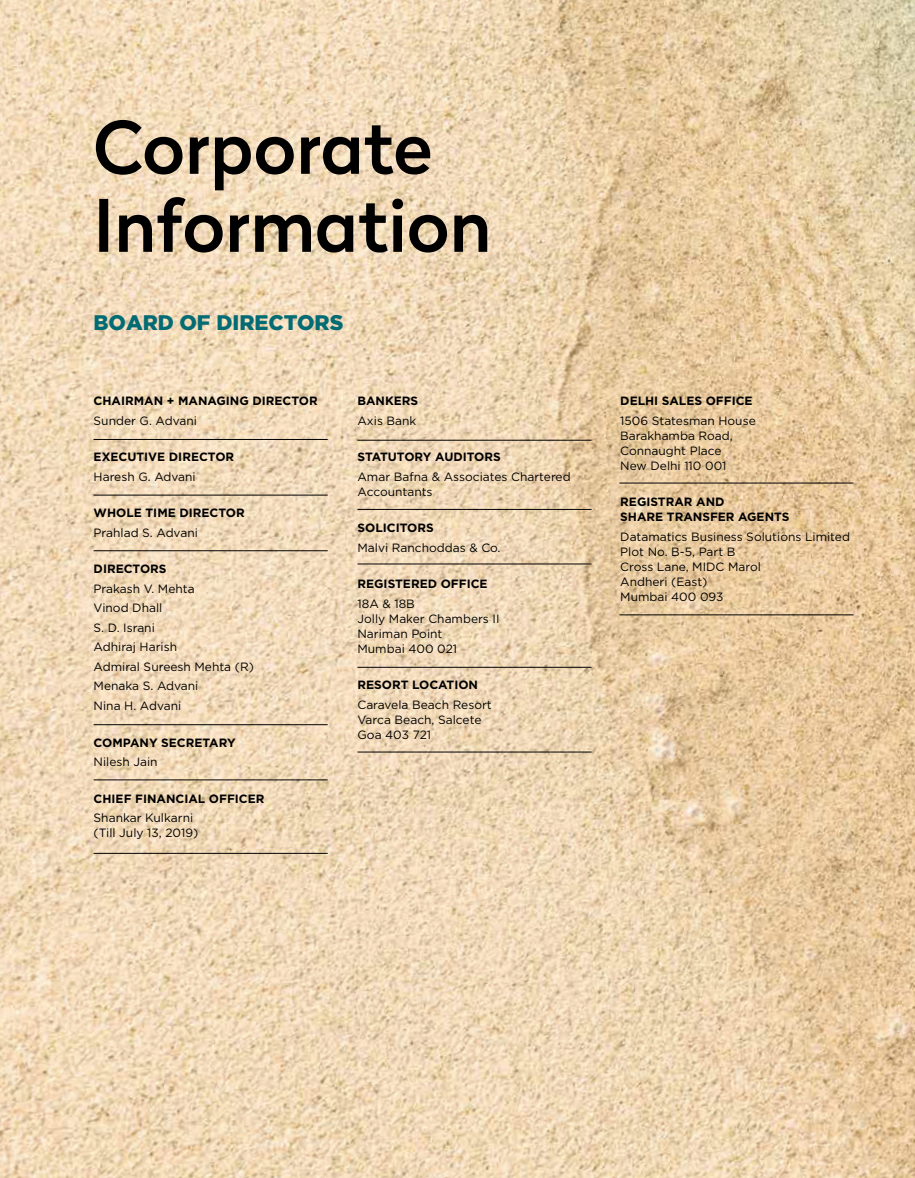
<style>
.page{position:relative;width:915px;height:1178px;background:#fff}
.page>*{position:absolute;margin:0;border:0;box-sizing:border-box;transform-origin:0 0}
.t1{font:900 21px "Gotham";color:#026b73}
.t2{font:12px/15px "Gotham";color:#000}
.t3{font:700 12px/15px "Gotham";color:#000}
</style>
<div class="page">
<img style="left:0;top:0;width:914px;height:1178px">
<svg style="left:99px;top:197px;width:388px;height:56px;background:#9c8e78"></svg>
<svg style="left:96px;top:120px;width:334px;height:70px;background:#ae9e87"></svg>
<hr style="left:94px;top:439px;width:233px;height:1px;background:#000">
<hr style="left:357px;top:440px;width:234px;height:1px;background:#000">
<hr style="left:619px;top:483px;width:234px;height:1px;background:#000">
<hr style="left:619px;top:614px;width:234px;height:1px;background:#000">
<hr style="left:357px;top:564px;width:234px;height:1px;background:#000">
<hr style="left:357px;top:509px;width:234px;height:1px;background:#000">
<hr style="left:357px;top:667px;width:234px;height:1px;background:#000">
<hr style="left:357px;top:752px;width:234px;height:1px;background:#000">
<hr style="left:94px;top:495px;width:233px;height:1px;background:#000">
<hr style="left:94px;top:550px;width:233px;height:1px;background:#000">
<hr style="left:94px;top:724px;width:233px;height:1px;background:#000">
<hr style="left:94px;top:779px;width:233px;height:1px;background:#000">
<hr style="left:94px;top:853px;width:233px;height:1px;background:#000">
<h1 class="t1" style="left:94px;top:308px;width:251px">BOARD OF DIRECTORS</h1>
<p class="t3" style="left:94px;top:394px;width:225px">CHAIRMAN + MANAGING DIRECTOR</p>
<p class="t2" style="left:94px;top:413px;width:105px">Sunder G. Advani</p>
<p class="t3" style="left:94px;top:450px;width:142px">EXECUTIVE DIRECTOR</p>
<p class="t2" style="left:94px;top:469px;width:104px">Haresh G. Advani</p>
<p class="t3" style="left:94px;top:506px;width:152px">WHOLE TIME DIRECTOR</p>
<p class="t2" style="left:94px;top:525px;width:106px">Prahlad S. Advani</p>
<p class="t3" style="left:94px;top:562px;width:74px">DIRECTORS</p>
<p class="t2" style="left:94px;top:579px;width:162px;line-height:19.5px">Prakash V. Mehta<br>Vinod Dhall<br>S. D. Israni<br>Adhiraj Harish<br>Admiral Sureesh Mehta (R)<br>Menaka S. Advani<br>Nina H. Advani</p>
<p class="t3" style="left:94px;top:735px;width:143px">COMPANY SECRETARY</p>
<p class="t2" style="left:94px;top:754px;width:65px">Nilesh Jain</p>
<p class="t3" style="left:94px;top:791px;width:172px">CHIEF FINANCIAL OFFICER</p>
<p class="t2" style="left:94px;top:810px;width:106px">Shankar Kulkarni (Till July 13, 2019)</p>
<p class="t3" style="left:357px;top:394px;width:62px">BANKERS</p>
<p class="t2" style="left:357px;top:413px;width:60px">Axis Bank</p>
<p class="t3" style="left:357px;top:450px;width:145px">STATUTORY AUDITORS</p>
<p class="t2" style="left:357px;top:469px;width:215px">Amar Bafna &amp; Associates Chartered<br>Accountants</p>
<p class="t3" style="left:357px;top:521px;width:78px">SOLICITORS</p>
<p class="t2" style="left:357px;top:540px;width:144px">Malvi Ranchoddas &amp; Co.</p>
<p class="t3" style="left:357px;top:577px;width:132px">REGISTERED OFFICE</p>
<p class="t2" style="left:357px;top:596px;width:143px">18A &amp; 18B<br>Jolly Maker Chambers II<br>Nariman Point<br>Mumbai 400 021</p>
<p class="t3" style="left:357px;top:678px;width:122px">RESORT LOCATION</p>
<p class="t2" style="left:357px;top:697px;width:136px">Caravela Beach Resort<br>Varca Beach, Salcete<br>Goa 403 721</p>
<p class="t3" style="left:620px;top:394px;width:134px">DELHI SALES OFFICE</p>
<p class="t2" style="left:620px;top:413px;width:137px">1506 Statesman House<br>Barakhamba Road,<br>Connaught Place<br>New Delhi 110 001</p>
<p class="t3" style="left:620px;top:495px;width:171px">REGISTRAR AND<br>SHARE TRANSFER AGENTS</p>
<p class="t2" style="left:620px;top:529px;width:231px">Datamatics Business Solutions Limited<br>Plot No. B-5, Part B<br>Cross Lane, MIDC Marol<br>Andheri (East)<br>Mumbai 400 093</p>
</div>
